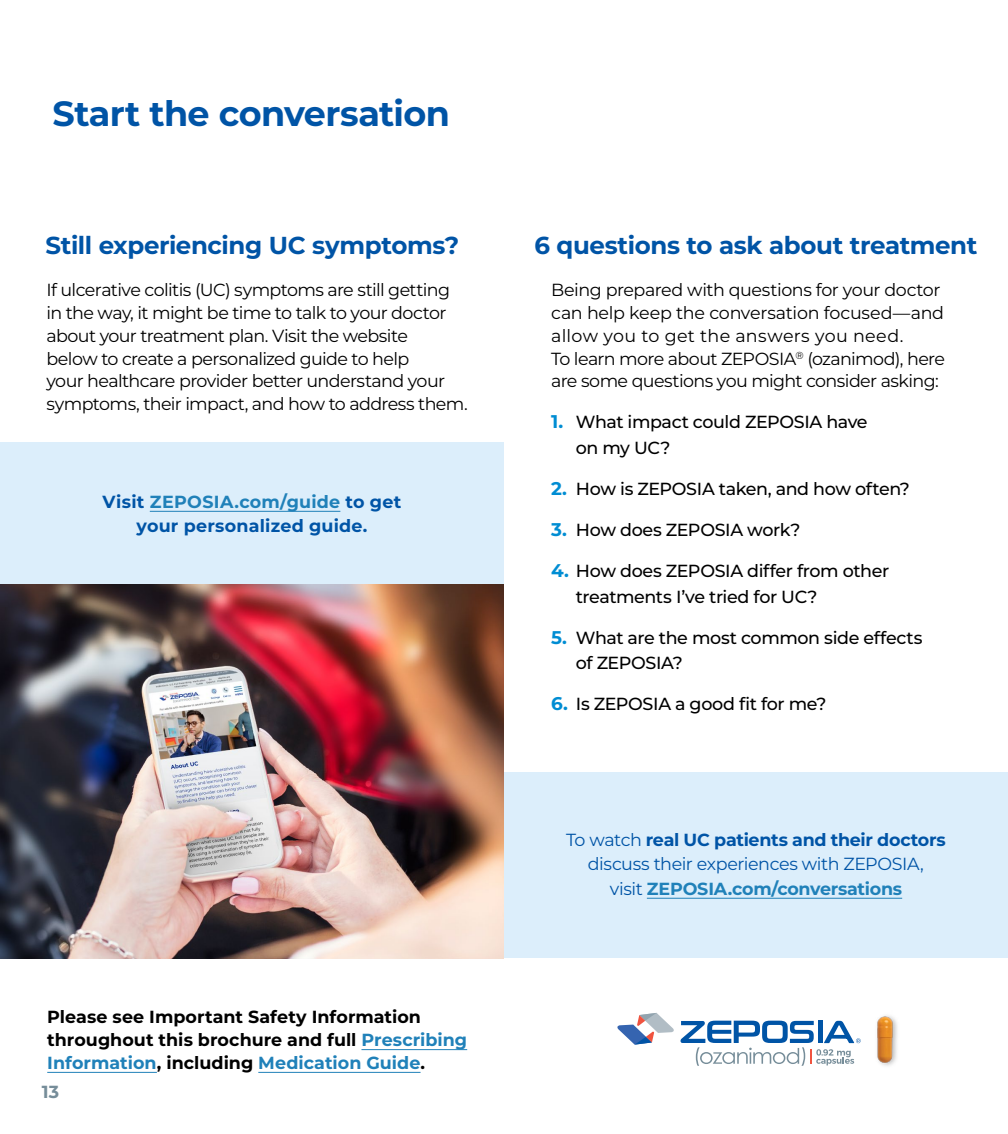
<style>
.page{position:relative;width:1008px;height:1134px;background:#fff}
.page>*{position:absolute;margin:0;border:0;box-sizing:border-box;transform-origin:0 0}
.t1{font:700 35px "Montserrat";letter-spacing:-.02em;color:#0054a6}
.t2{font:700 24.5px "Montserrat";letter-spacing:-.015em;color:#0054a6}
.t3{font:17.5px/22.8px "Montserrat";letter-spacing:-.035em;color:#000}
.t4{font:500 17.5px/25.4px "Montserrat";letter-spacing:-.02em;color:#000}
.t5{font:700 17.5px/22.8px "Montserrat";color:#000}
.t6{font:17.5px/24.5px "Montserrat";letter-spacing:-.025em;color:#0054a6;text-align:center}
.t7{font:700 17.5px/24.5px "Montserrat";letter-spacing:.015em;color:#0054a6;text-align:center}
.t8{font:700 17.5px "Montserrat";color:#768d99}
.s1{color:#2081b9}
.s2{font-weight:700;font-size:18.38px;color:#008dd3}
.s3{font-weight:700}
.s4{font-weight:700;color:#2081b9}
</style>
<div class="page">
<img style="left:0;top:584px;width:504px;height:374px">
<div style="left:0;top:442px;width:504px;height:142px;background:#dceefb"></div>
<div style="left:504px;top:773px;width:504px;height:185px;background:#dceefb"></div>
<hr style="left:361px;top:1049px;width:106px;height:1px;background:#2081b9">
<hr style="left:47px;top:1072px;width:110px;height:1px;background:#2081b9">
<hr style="left:258px;top:1072px;width:163px;height:1px;background:#2081b9">
<hr style="left:150px;top:511px;width:190px;height:1px;background:#2081b9">
<hr style="left:647px;top:898px;width:255px;height:1px;background:#2081b9">
<svg style="left:681px;top:1021px;width:180px;height:45px"></svg>
<svg style="left:617px;top:1013px;width:57px;height:32px"></svg>
<img style="left:877px;top:1015px;width:20px;height:51px">
<h1 class="t1" style="left:53px;top:91px;width:399px">Start the conversation</h1>
<h2 class="t2" style="left:46px;top:229px;width:415px">Still experiencing UC symptoms?</h2>
<h2 class="t2" style="left:535px;top:229px;width:444px">6 questions to ask about treatment</h2>
<p class="t3" style="left:46px;top:278px;width:423px">If ulcerative colitis (UC) symptoms are still getting in the way, it might be time to talk to your doctor about your treatment plan. Visit the website<br>below to create a personalized guide to help<br>your healthcare provider better understand your symptoms, their impact, and how to address them.</p>
<p class="t7" style="left:103px;top:489px;width:300px">Visit <span class="s1">ZEPOSIA.com/guide</span> to get your personalized guide.</p>
<p class="t5" style="left:47px;top:1005px;width:421px">Please see Important Safety Information throughout this brochure and full <span class="s1">Prescribing<br>Information</span>, including <span class="s1">Medication Guide</span>.</p>
<p class="t8" style="left:42px;top:1080px;width:19px">13</p>
<p class="t3" style="left:551px;top:278px;width:395px">Being prepared with questions for your doctor can help keep the conversation focused—and allow you to get the answers you need.<br>To learn more about ZEPOSIA<sup>®</sup> (ozanimod), here are some questions you might consider asking:</p>
<p class="t4" style="left:576px;top:409px;width:293px;text-indent:-25px"><span class="s2">1.</span> What impact could ZEPOSIA have on my UC?</p>
<p class="t4" style="left:551px;top:476px;width:360px"><span class="s2">2.</span> How is ZEPOSIA taken, and how often?</p>
<p class="t4" style="left:551px;top:517px;width:251px"><span class="s2">3.</span> How does ZEPOSIA work?</p>
<p class="t4" style="left:576px;top:558px;width:315px;text-indent:-25px"><span class="s2">4.</span> How does ZEPOSIA differ from other treatments I’ve tried for UC?</p>
<p class="t4" style="left:576px;top:624px;width:348px;text-indent:-25px"><span class="s2">5.</span> What are the most common side effects of ZEPOSIA?</p>
<p class="t4" style="left:551px;top:691px;width:277px"><span class="s2">6.</span> Is ZEPOSIA a good fit for me?</p>
<p class="t6" style="left:566px;top:827px;width:381px">To watch <span class="s3">real UC patients and their doctors </span>discuss their experiences with ZEPOSIA,<br>visit <span class="s4">ZEPOSIA.com/conversations</span></p>
</div>
